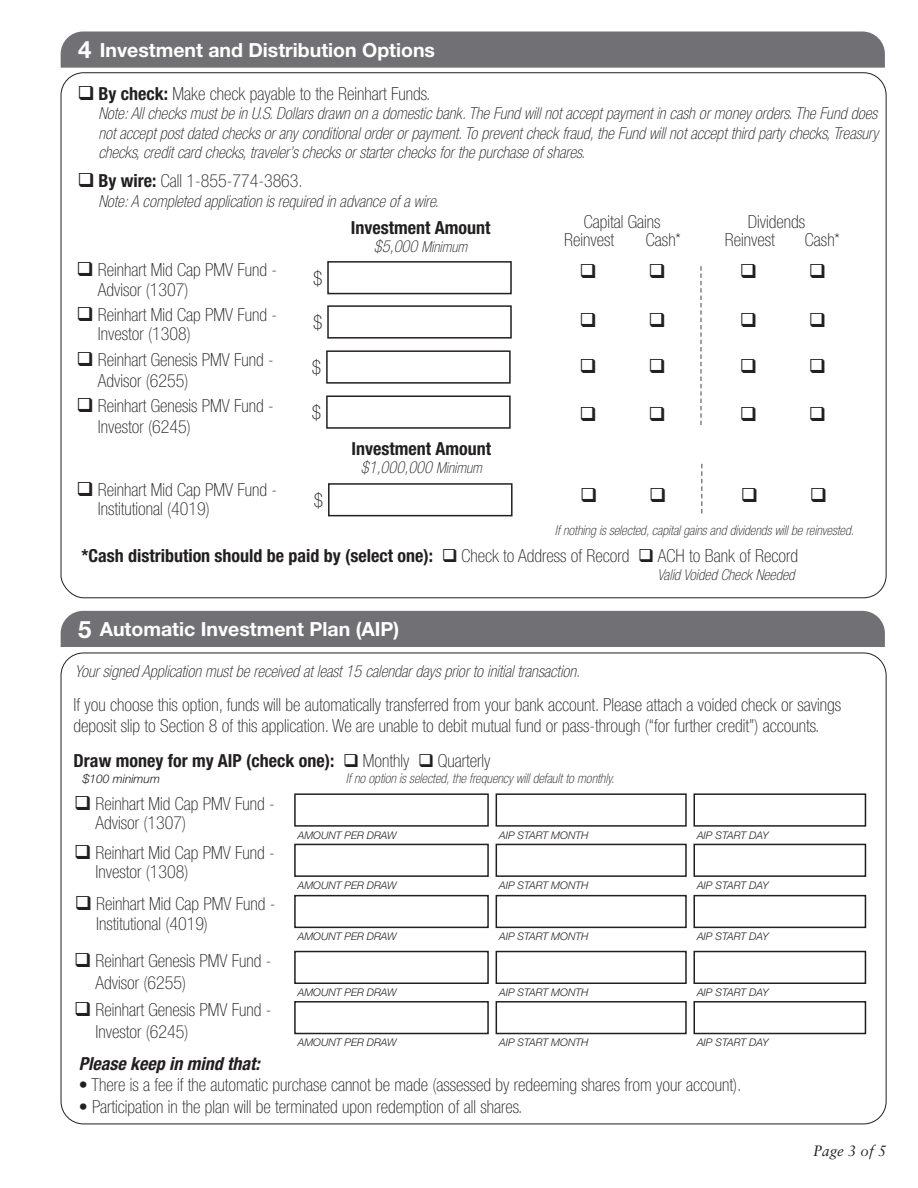
<style>
.page{position:relative;width:918px;height:1188px;background:#fff}
.page>*{position:absolute;margin:0;border:0;box-sizing:border-box;transform-origin:0 0}
.t1{font:700 24px "Helvetica Neue";color:#fff}
.t2{font:700 19.5px "Helvetica Neue";color:#fff}
.t3{font:100 condensed 19.5px "Helvetica Neue";color:#231f20}
.t4{font:100 condensed 18px/19.5px "Helvetica Neue";color:#231f20}
.t5{font:700 condensed 18px "Helvetica Neue";color:#231f20}
.t6{font:italic 700 condensed 18px "Helvetica Neue";color:#231f20}
.t7{font:italic 100 condensed 16.5px/19.5px "Helvetica Neue";color:#231f20;text-align:justify}
.t8{font:italic 100 condensed 15px "Helvetica Neue";color:#231f20}
.t9{font:italic 15px "Sabon";color:#231f20}
.t10{font:italic 100 condensed 13.5px "Helvetica Neue";color:#231f20}
.t11{font:italic 300 12px "Helvetica Neue";color:#231f20}
.t12{font:italic 300 10.5px "Helvetica Neue";color:#231f20}
.s1{font-weight:700}
.s2{font-size:16.5px}
.s3{font-size:15px}
.s4{font-weight:100}
</style>
<div class="page">
<div style="left:61px;top:611px;width:824px;height:36px;background:#717074"></div>
<div style="left:294px;top:793px;width:195px;height:34px;border:2px solid #231f20"></div>
<div style="left:294px;top:951px;width:195px;height:33px;border:2px solid #231f20"></div>
<div style="left:294px;top:895px;width:195px;height:33px;border:2px solid #231f20"></div>
<div style="left:294px;top:844px;width:195px;height:33px;border:2px solid #231f20"></div>
<div style="left:294px;top:1001px;width:195px;height:33px;border:2px solid #231f20"></div>
<div style="left:496px;top:793px;width:191px;height:34px;border:2px solid #231f20"></div>
<div style="left:496px;top:951px;width:191px;height:33px;border:2px solid #231f20"></div>
<div style="left:496px;top:895px;width:191px;height:33px;border:2px solid #231f20"></div>
<div style="left:496px;top:844px;width:191px;height:33px;border:2px solid #231f20"></div>
<div style="left:496px;top:1001px;width:191px;height:33px;border:2px solid #231f20"></div>
<div style="left:693px;top:793px;width:173px;height:34px;border:2px solid #231f20"></div>
<div style="left:693px;top:951px;width:173px;height:33px;border:2px solid #231f20"></div>
<div style="left:693px;top:895px;width:173px;height:33px;border:2px solid #231f20"></div>
<div style="left:693px;top:844px;width:173px;height:33px;border:2px solid #231f20"></div>
<div style="left:693px;top:1001px;width:173px;height:33px;border:2px solid #231f20"></div>
<div style="left:61px;top:31px;width:824px;height:37px;background:#717074"></div>
<svg style="left:700px;top:266px;width:2px;height:159px"></svg>
<div style="left:327px;top:261px;width:185px;height:33px;border:2px solid #231f20"></div>
<div style="left:327px;top:305px;width:185px;height:34px;border:2px solid #231f20"></div>
<div style="left:326px;top:350px;width:185px;height:34px;border:2px solid #231f20"></div>
<div style="left:326px;top:395px;width:185px;height:34px;border:2px solid #231f20"></div>
<svg style="left:701px;top:464px;width:2px;height:49px"></svg>
<div style="left:328px;top:483px;width:185px;height:33px;border:2px solid #231f20"></div>
<p class="t1" style="left:78px;top:34px;width:15px">4</p>
<p class="t2" style="left:100px;top:38px;width:337px">Investment and Distribution Options</p>
<p class="t4" style="left:77px;top:83px;width:355px">❑ <span class="s1">By check:</span> Make check payable to the Reinhart Funds.</p>
<p class="t7" style="left:98px;top:104px;width:782px">Note: All checks must be in U.S. Dollars drawn on a domestic bank. The Fund will not accept payment in cash or money orders. The Fund does not accept post dated checks or any conditional order or payment. To prevent check fraud, the Fund will not accept third party checks, Treasury checks, credit card checks, traveler’s checks or starter checks for the purchase of shares.</p>
<p class="t4" style="left:77px;top:171px;width:227px">❑ <span class="s1">By wire:</span> Call 1-855-774-3863.</p>
<p class="t7" style="left:98px;top:191px;width:342px">Note: A completed application is required in advance of a wire.</p>
<p class="t4" style="left:98px;top:260px;width:181px;text-indent:-21px">❑ Reinhart Mid Cap PMV Fund -<br>Advisor (1307)</p>
<p class="t4" style="left:98px;top:304px;width:181px;text-indent:-21px">❑ Reinhart Mid Cap PMV Fund -<br>Investor (1308)</p>
<p class="t4" style="left:98px;top:348px;width:177px;line-height:21.6px;text-indent:-21px">❑ Reinhart Genesis PMV Fund -<br>Advisor (6255)</p>
<p class="t4" style="left:98px;top:395px;width:177px;line-height:21.6px;text-indent:-21px">❑ Reinhart Genesis PMV Fund -<br>Investor (6245)</p>
<p class="t4" style="left:77px;top:480px;width:202px">❑ Reinhart Mid Cap PMV Fund -</p>
<p class="t4" style="left:98px;top:499px;width:113px">Institutional (4019)</p>
<p class="t3" style="left:313px;top:267px;width:11px">$</p>
<p class="t3" style="left:313px;top:312px;width:11px">$</p>
<p class="t3" style="left:312px;top:357px;width:11px">$</p>
<p class="t3" style="left:312px;top:402px;width:11px">$</p>
<p class="t3" style="left:314px;top:489px;width:11px">$</p>
<p class="t5" style="left:351px;top:217px;width:141px">Investment Amount</p>
<p class="t8" style="left:374px;top:239px;width:95px"><span class="s2">$5,000</span> Minimum</p>
<p class="t5" style="left:352px;top:438px;width:141px">Investment Amount</p>
<p class="t7" style="left:361px;top:458px;width:123px">$1,000,000 <span class="s3">Minimum</span></p>
<p class="t4" style="left:584px;top:212px;width:78px">Capital Gains</p>
<p class="t4" style="left:748px;top:212px;width:59px">Dividends</p>
<p class="t4" style="left:646px;top:230px;width:36px">Cash*</p>
<p class="t4" style="left:725px;top:230px;width:51px">Reinvest</p>
<p class="t4" style="left:805px;top:230px;width:36px">Cash*</p>
<p class="t4" style="left:564px;top:230px;width:51px">Reinvest</p>
<p class="t10" style="left:555px;top:523px;width:301px">If nothing is selected, capital gains and dividends will be reinvested.</p>
<p class="t5" style="left:81px;top:545px;width:718px">*Cash distribution should be paid by (select one): ❑ <span class="s4">Check to Address of Record</span> ❑ <span class="s4">ACH to Bank of Record</span></p>
<p class="t8" style="left:657px;top:566px;width:139px">Valid Voided Check Needed</p>
<p class="t1" style="left:78px;top:615px;width:15px">5</p>
<p class="t2" style="left:100px;top:617px;width:301px">Automatic Investment Plan (AIP)</p>
<p class="t7" style="left:75px;top:662px;width:507px">Your signed Application must be received at least 15 calendar days prior to initial transaction.</p>
<p class="t4" style="left:74px;top:694px;width:769px;line-height:21px">If you choose this option, funds will be automatically transferred from your bank account. Please attach a voided check or savings deposit slip to Section 8 of this application. We are unable to debit mutual fund or pass-through (“for further credit”) accounts.</p>
<p class="t5" style="left:74px;top:749px;width:418px">Draw money for my AIP (check one): ❑ <span class="s4">Monthly</span> ❑ <span class="s4">Quarterly</span></p>
<p class="t10" style="left:346px;top:770px;width:270px">If no option is selected, the frequency will default to monthly.</p>
<p class="t11" style="left:83px;top:771px;width:79px">$100 minimum</p>
<p class="t4" style="left:96px;top:793px;width:181px;text-indent:-21px">❑ Reinhart Mid Cap PMV Fund -<br>Advisor (1307)</p>
<p class="t4" style="left:96px;top:842px;width:181px;text-indent:-21px">❑ Reinhart Mid Cap PMV Fund -<br>Investor (1308)</p>
<p class="t4" style="left:96px;top:894px;width:181px;text-indent:-21px">❑ Reinhart Mid Cap PMV Fund -<br>Institutional (4019)</p>
<p class="t4" style="left:96px;top:950px;width:177px;line-height:21.6px;text-indent:-21px">❑ Reinhart Genesis PMV Fund -<br>Advisor (6255)</p>
<p class="t4" style="left:96px;top:999px;width:177px;line-height:21.6px;text-indent:-21px">❑ Reinhart Genesis PMV Fund -<br>Investor (6245)</p>
<p class="t12" style="left:298px;top:829px;width:101px">AMOUNT PER DRAW</p>
<p class="t12" style="left:298px;top:879px;width:101px">AMOUNT PER DRAW</p>
<p class="t12" style="left:298px;top:930px;width:101px">AMOUNT PER DRAW</p>
<p class="t12" style="left:298px;top:986px;width:101px">AMOUNT PER DRAW</p>
<p class="t12" style="left:298px;top:1036px;width:101px">AMOUNT PER DRAW</p>
<p class="t12" style="left:499px;top:829px;width:91px">AIP START MONTH</p>
<p class="t12" style="left:499px;top:879px;width:91px">AIP START MONTH</p>
<p class="t12" style="left:499px;top:930px;width:91px">AIP START MONTH</p>
<p class="t12" style="left:499px;top:986px;width:91px">AIP START MONTH</p>
<p class="t12" style="left:499px;top:1036px;width:91px">AIP START MONTH</p>
<p class="t12" style="left:697px;top:829px;width:73px">AIP START DAY</p>
<p class="t12" style="left:697px;top:879px;width:73px">AIP START DAY</p>
<p class="t12" style="left:697px;top:930px;width:73px">AIP START DAY</p>
<p class="t12" style="left:697px;top:986px;width:73px">AIP START DAY</p>
<p class="t12" style="left:697px;top:1036px;width:73px">AIP START DAY</p>
<p class="t6" style="left:79px;top:1053px;width:182px">Please keep in mind that:</p>
<p class="t4" style="left:79px;top:1075px;width:664px">• There is a fee if the automatic purchase cannot be made (assessed by redeeming shares from your account).</p>
<p class="t4" style="left:79px;top:1097px;width:445px">• Participation in the plan will be terminated upon redemption of all shares.</p>
<p class="t9" style="left:813px;top:1142px;width:75px">Page 3 of 5</p>
</div>
